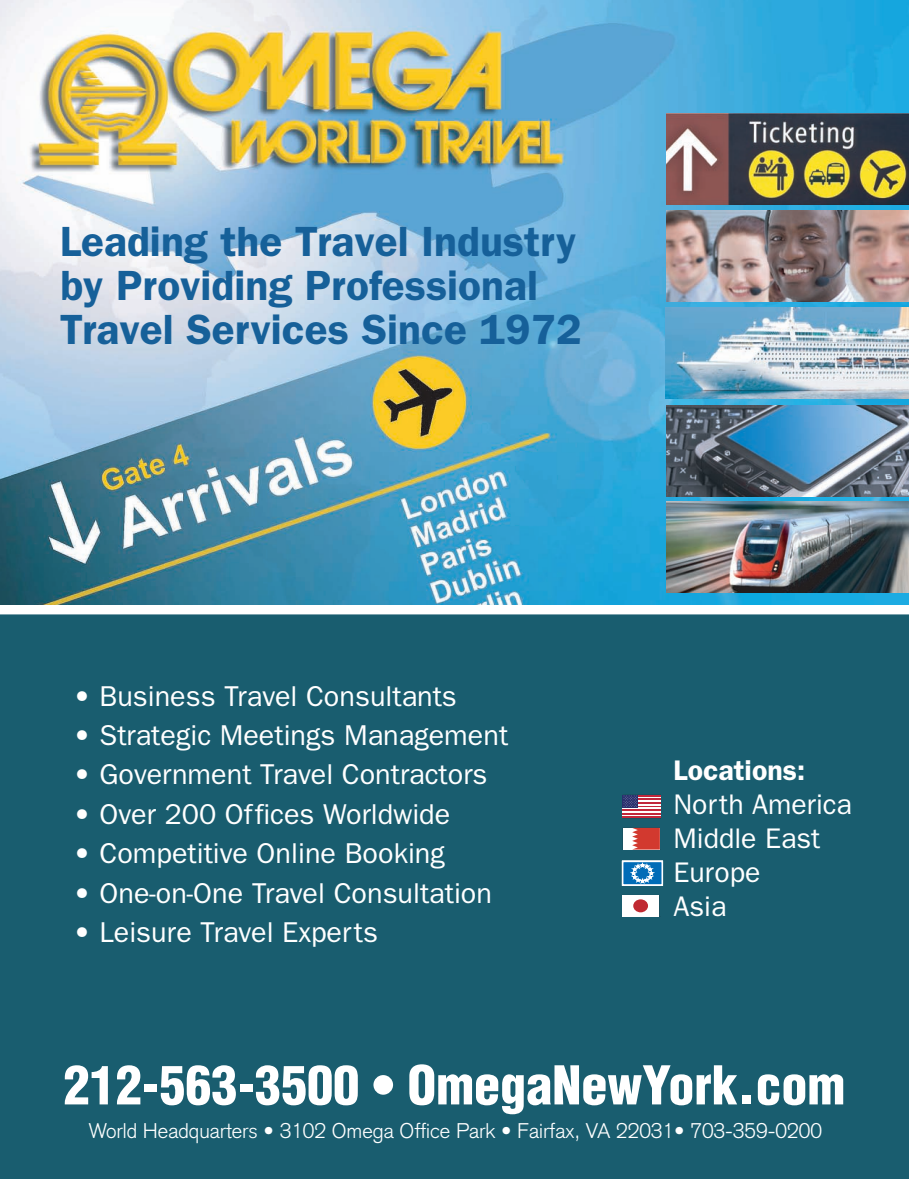
<style>
.page{position:relative;width:909px;height:1179px;background:#fff}
.page>*{position:absolute;margin:0;border:0;box-sizing:border-box;transform-origin:0 0}
.t1{font:52.2px "Helvetica Condensed Black+IHZJJW";color:#fff}
.t2{font:42.45px/44px "Franklin Gothic Demi+WOASQH";color:#166099}
.t3{font:28.8px "Franklin Gothic Book+HAQPIU";color:#fff}
.t4{font:28.5px/34.2px "Franklin Gothic Book+HAQPIU";color:#fff}
.t5{font:28.5px "Franklin Gothic Demi+WOASQH";color:#fff}
.t6{font:20.85px "Akzidenz Grotesk Light+YXEGAS";color:#fff}
</style>
<div class="page">
<img style="left:0;top:0;width:909px;height:1179px">
<h2 class="t2" style="left:60px;top:219px;width:523px">Leading the Travel Industry by Providing Professional<br>Travel Services Since 1972</h2>
<p class="t3" style="left:74px;top:679px;width:385px">• Business Travel Consultants</p>
<p class="t3" style="left:74px;top:718px;width:436px">• Strategic Meetings Management</p>
<p class="t3" style="left:74px;top:758px;width:415px">• Government Travel Contractors</p>
<p class="t3" style="left:74px;top:797px;width:378px">• Over 200 Offices Worldwide</p>
<p class="t3" style="left:74px;top:836px;width:373px">• Competitive Online Booking</p>
<p class="t3" style="left:74px;top:876px;width:420px">• One-on-One Travel Consultation</p>
<p class="t3" style="left:74px;top:915px;width:306px">• Leisure Travel Experts</p>
<p class="t5" style="left:674px;top:753px;width:133px">Locations:</p>
<p class="t4" style="left:674px;top:787px;width:180px">North America<br>Middle East<br>Europe<br>Asia</p>
<h1 class="t1" style="left:64px;top:1056px;width:783px">212-563-3500 • OmegaNewYork.com</h1>
<p class="t6" style="left:89px;top:1123px;width:735px">World Headquarters • 3102 Omega Office Park • Fairfax, VA 22031• 703-359-0200</p>
</div>
